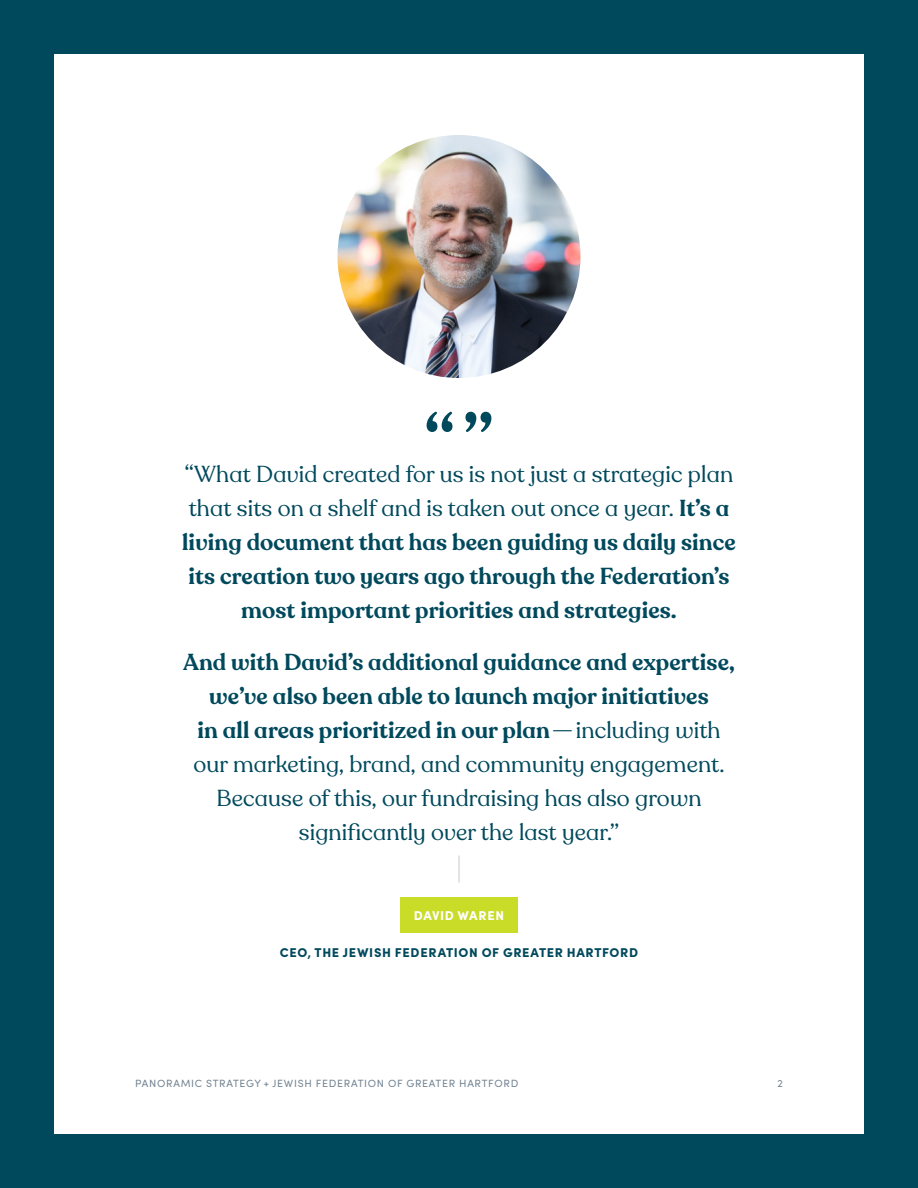
<style>
.page{position:relative;width:918px;height:1188px;background:#00495c}
.page>*{position:absolute;margin:0;border:0;box-sizing:border-box;transform-origin:0 0}
.t1{font:22.8px/34px "Recoleta Alt";letter-spacing:.005em;color:#00495c;text-align:center;scale:1.4 1}
.t2{font:600 22.8px/34px "Recoleta Alt";letter-spacing:.005em;color:#00495c;text-align:center}
.t3{font:900 12.75px "Sofia Pro";letter-spacing:.055em;color:#00495c}
.t4{font:900 12.75px "Sofia Pro";letter-spacing:.05em;color:#fff}
.t5{font:10.5px "Sofia Pro";letter-spacing:.07em;color:#748593}
.s1{font-weight:400}
.s2{font-weight:600}
</style>
<div class="page">
<div style="left:54px;top:54px;width:810px;height:1080px;background:#fff"></div>
<svg style="left:427px;top:411px;width:26px;height:21px"></svg>
<svg style="left:465px;top:412px;width:26px;height:20px"></svg>
<img style="left:338px;top:135px;width:242px;height:243px;border-radius:122px">
<div style="left:400px;top:897px;width:118px;height:36px;background:#c8dc28"></div>
<svg style="left:459px;top:855px;width:1px;height:27px"></svg>
<p class="t2" style="left:182px;top:458px;width:555px"><span class="s1">“What David created for us is not just a strategic plan that sits on a shelf and is taken out once a year.</span> It’s a living document that has been guiding us daily since its creation two years ago through the Federation’s most important priorities and strategies.</p>
<p class="t1" style="left:183px;top:646px;width:396px"><span class="s2">And with David’s additional guidance and expertise, we’ve also been able to launch major initiatives<br>in all areas prioritized in our plan</span>—including with our marketing, brand, and community engagement.<br>Because of this, our fundraising has also grown significantly over the last year.”</p>
<p class="t4" style="left:414px;top:905px;width:92px">DAVID WAREN</p>
<p class="t3" style="left:280px;top:943px;width:360px">CEO, THE JEWISH FEDERATION OF GREATER HARTFORD</p>
<p class="t5" style="left:135px;top:1076px;width:385px">PANORAMIC STRATEGY + JEWISH FEDERATION OF GREATER HARTFORD</p>
<p class="t5" style="left:778px;top:1076px;width:7px">2</p>
</div>
